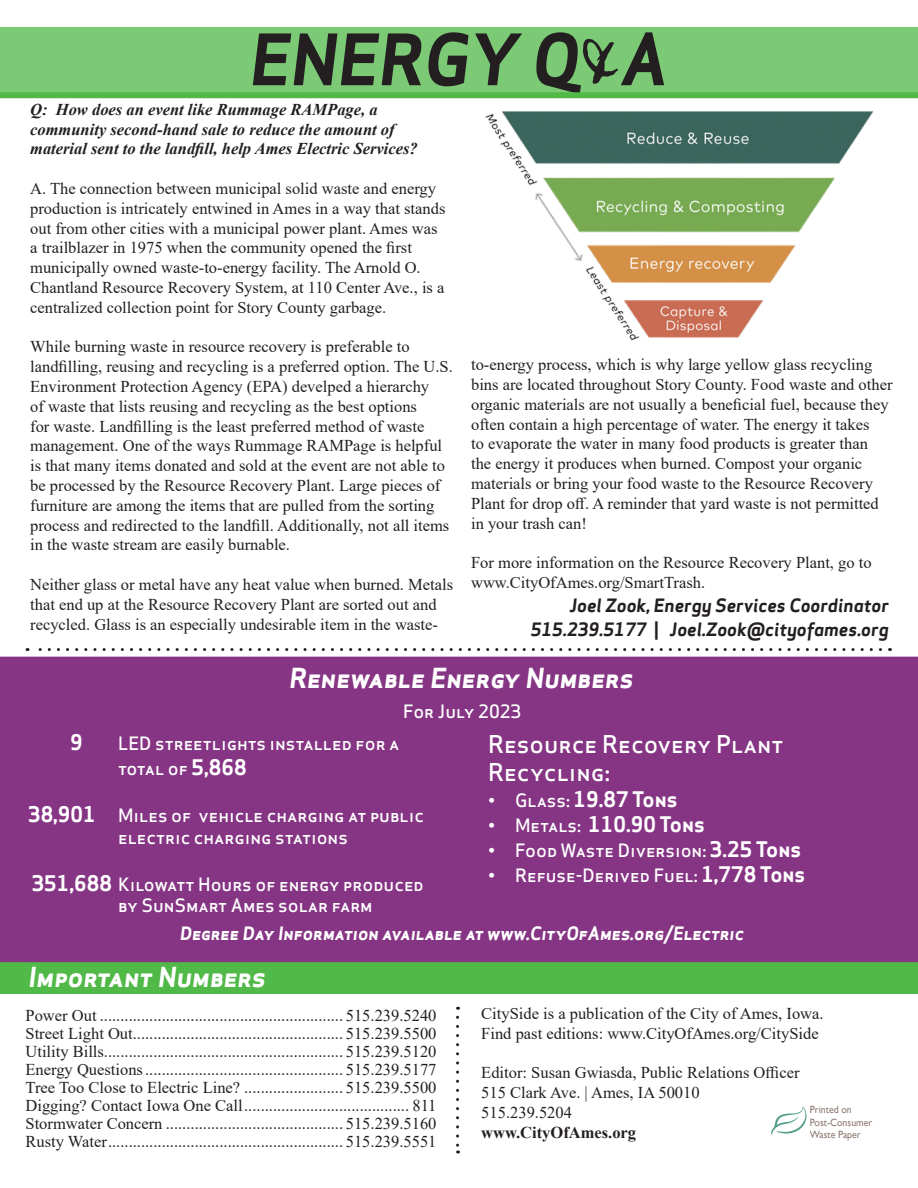
<style>
.page{position:relative;width:918px;height:1188px;background:#fff}
.page>*{position:absolute;margin:0;border:0;box-sizing:border-box;transform-origin:0 0}
.t1{font:italic 700 69px "Apex Sans";color:#231f20}
.t2{font:italic 700 27px "Apex Sans";color:#fff}
.t3{font:500 24px/28.8px "Apex Sans";color:#fff}
.t4{font:700 21px "Apex Sans";color:#fff}
.t5{font:500 18px/25.2px "Apex Sans";color:#fff}
.t6{font:italic 700 18px "Apex Sans";color:#231f20}
.t7{font:italic 700 18px "Apex Sans";color:#fff}
.t8{font:16.5px/19.8px "Times New Roman";color:#231f20}
.t9{font:italic 700 16.5px/19.8px "Times New Roman";color:#231f20}
.t10{font:700 16.5px "Times New Roman";color:#231f20}
.t11{font:10.5px/12.6px "Gill Sans";color:#8d7872;scale:.94 1}
.s1{font-family:"Mistral";font-weight:400;font-style:normal}
.s2{font-style:normal}
.s3{font-weight:700;font-size:21px}
.s4{font-weight:500;font-size:18px}
</style>
<div class="page">
<div style="left:0;top:27px;width:918px;height:68px;background:#7cca75"></div>
<div style="left:0;top:92px;width:918px;height:6px;background:#51b948"></div>
<svg style="left:771px;top:1106px;width:36px;height:29px"></svg>
<div style="left:0;top:963px;width:918px;height:31px;background:#51b948"></div>
<svg style="left:456px;top:1017px;width:3px;height:137px"></svg>
<div style="left:0;top:657px;width:918px;height:305px;background:#863584"></div>
<svg style="left:27px;top:648px;width:854px;height:3px"></svg>
<img style="left:468px;top:98px;width:424px;height:243px">
<p class="t1" style="left:250px;top:15px;width:419px">ENERGY Q<span class="s1">&amp;</span>A</p>
<p class="t9" style="left:30px;top:99px;width:389px">Q: How does an event like Rummage RAMPage, a community second-hand sale to reduce the amount of material sent to the landfill, help Ames Electric Services?</p>
<p class="t8" style="left:30px;top:178px;width:417px">A. The connection between municipal solid waste and energy production is intricately entwined in Ames in a way that stands out from other cities with a municipal power plant. Ames was a trailblazer in 1975 when the community opened the first municipally owned waste-to-energy facility. The Arnold O.<br>Chantland Resource Recovery System, at 110 Center Ave., is a centralized collection point for Story County garbage.</p>
<p class="t8" style="left:30px;top:337px;width:424px">While burning waste in resource recovery is preferable to landfilling, reusing and recycling is a preferred option. The U.S.<br>Environment Protection Agency (EPA) develped a hierarchy<br>of waste that lists reusing and recycling as the best options<br>for waste. Landfilling is the least preferred method of waste management. One of the ways Rummage RAMPage is helpful is that many items donated and sold at the event are not able to be processed by the Resource Recovery Plant. Large pieces of furniture are among the items that are pulled from the sorting process and redirected to the landfill. Additionally, not all items in the waste stream are easily burnable.</p>
<p class="t8" style="left:30px;top:574px;width:424px">Neither glass or metal have any heat value when burned. Metals that end up at the Resource Recovery Plant are sorted out and recycled. Glass is an especially undesirable item in the waste-</p>
<p class="t8" style="left:471px;top:354px;width:423px">to-energy process, which is why large yellow glass recycling bins are located throughout Story County. Food waste and other organic materials are not usually a beneficial fuel, because they often contain a high percentage of water. The energy it takes<br>to evaporate the water in many food products is greater than<br>the energy it produces when burned. Compost your organic materials or bring your food waste to the Resource Recovery Plant for drop off. A reminder that yard waste is not permitted in your trash can!</p>
<p class="t8" style="left:471px;top:552px;width:402px">For more information on the Resource Recovery Plant, go to www.CityOfAmes.org/SmartTrash.</p>
<p class="t6" style="left:570px;top:594px;width:321px">Joel Zook, Energy Services Coordinator</p>
<p class="t6" style="left:531px;top:618px;width:360px">515.239.5177 <span class="s2">|</span> Joel.Zook@cityofames.org</p>
<p class="t2" style="left:289px;top:660px;width:346px">Renewable Energy Numbers</p>
<p class="t5" style="left:403px;top:697px;width:120px">For July 2023</p>
<p class="t4" style="left:70px;top:729px;width:14px">9</p>
<p class="t5" style="left:118px;top:729px;width:283px">LED streetlights installed for a total of <span class="s3">5,868</span></p>
<p class="t5" style="left:28px;top:801px;width:397px"><span class="s3">38,901</span> Miles of vehicle charging at public</p>
<p class="t5" style="left:118px;top:822px;width:231px">electric charging stations</p>
<p class="t5" style="left:118px;top:871px;width:307px;line-height:21.6px;text-indent:-86px"><span class="s3">351,688</span> Kilowatt Hours of energy produced by SunSmart Ames solar farm</p>
<p class="t3" style="left:488px;top:726px;width:297px">Resource Recovery Plant<br>Recycling:</p>
<p class="t4" style="left:488px;top:785px;width:191px"><span class="s4">• Glass:</span> 19.87 Tons</p>
<p class="t4" style="left:488px;top:810px;width:218px"><span class="s4">• Metals:</span> 110.90 Tons</p>
<p class="t5" style="left:488px;top:835px;width:315px">• Food Waste Diversion: <span class="s3">3.25 Tons</span></p>
<p class="t5" style="left:488px;top:861px;width:319px">• Refuse-Derived Fuel: <span class="s3">1,778 Tons</span></p>
<p class="t7" style="left:180px;top:921px;width:566px">Degree Day Information available at www.CityOfAmes.org/Electric</p>
<p class="t2" style="left:29px;top:960px;width:239px">Important Numbers</p>
<p class="t8" style="left:26px;top:1005px;width:412px">Power Out ........................................................... 515.239.5240</p>
<p class="t8" style="left:26px;top:1023px;width:412px">Street Light Out................................................... 515.239.5500</p>
<p class="t8" style="left:26px;top:1041px;width:412px">Utility Bills.......................................................... 515.239.5120</p>
<p class="t8" style="left:26px;top:1059px;width:412px">Energy Questions................................................ 515.239.5177</p>
<p class="t8" style="left:26px;top:1077px;width:412px">Tree Too Close to Electric Line? ........................ 515.239.5500</p>
<p class="t8" style="left:26px;top:1095px;width:413px">Digging? Contact Iowa One Call........................................ 811</p>
<p class="t8" style="left:26px;top:1113px;width:412px">Stormwater Concern ........................................... 515.239.5160</p>
<p class="t8" style="left:26px;top:1131px;width:412px">Rusty Water......................................................... 515.239.5551</p>
<p class="t8" style="left:481px;top:1003px;width:344px">CitySide is a publication of the City of Ames, Iowa.</p>
<p class="t8" style="left:481px;top:1023px;width:339px">Find past editions: www.CityOfAmes.org/CitySide</p>
<p class="t8" style="left:481px;top:1062px;width:320px">Editor: Susan Gwiasda, Public Relations Officer</p>
<p class="t8" style="left:481px;top:1082px;width:220px">515 Clark Ave. | Ames, IA 50010</p>
<p class="t8" style="left:481px;top:1102px;width:92px">515.239.5204</p>
<p class="t10" style="left:481px;top:1120px;width:156px">www.CityOfAmes.org</p>
<p class="t11" style="left:810px;top:1103px;width:68px">Printed on<br>Post-Consumer<br>Waste Paper</p>
</div>
